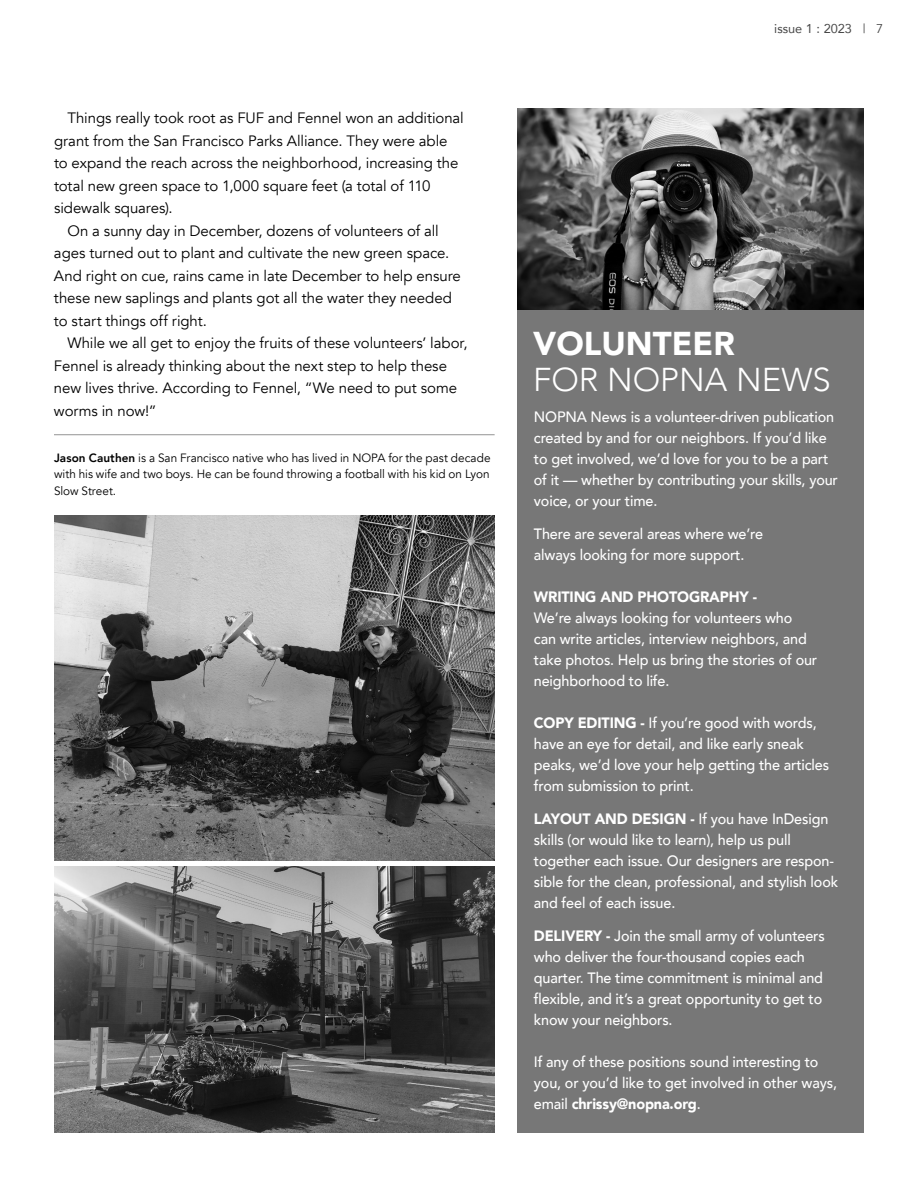
<style>
.page{position:relative;width:918px;height:1188px;background:#fff}
.page>*{position:absolute;margin:0;border:0;box-sizing:border-box;transform-origin:0 0}
.t1{font:300 33px "Avenir";color:#fff}
.t2{font:900 33px "Avenir";color:#fff}
.t3{font:500 15px/21px "Avenir";letter-spacing:-.01em;color:#fff;scale:.96 1}
.t4{font:15px "Avenir";letter-spacing:-.005em;color:#000}
.t5{font:900 15px "Avenir";letter-spacing:-.01em;color:#fff;scale:.96 1}
.t6{font:12.75px "Avenir";color:#484848}
.t7{font:12px/16.5px "Avenir";color:#000;text-align:justify}
.s1{font-weight:800}
.s2{font-style:inherit}
.s3{font-weight:900}
</style>
<div class="page">
<hr style="left:54px;top:434px;width:441px;height:1px;background:#939393">
<img style="left:518px;top:108px;width:346px;height:202px">
<div style="left:518px;top:310px;width:346px;height:823px;background:#777"></div>
<img style="left:54px;top:516px;width:441px;height:345px">
<img style="left:54px;top:867px;width:441px;height:266px">
<p class="t4" style="left:68px;top:109px;width:398px">Things really took root as FUF and Fennel won an additional</p>
<p class="t4" style="left:54px;top:131px;width:395px">grant from the San Francisco Parks Alliance. They were able</p>
<p class="t4" style="left:54px;top:154px;width:406px">to expand the reach across the neighborhood, increasing the</p>
<p class="t4" style="left:54px;top:176px;width:378px">total new green space to 1,000 square feet (a total of 110</p>
<p class="t4" style="left:54px;top:199px;width:120px">sidewalk squares).</p>
<p class="t4" style="left:68px;top:221px;width:373px">On a sunny day in December, dozens of volunteers of all</p>
<p class="t4" style="left:54px;top:244px;width:397px">ages turned out to plant and cultivate the new green space.</p>
<p class="t4" style="left:54px;top:266px;width:408px">And right on cue, rains came in late December to help ensure</p>
<p class="t4" style="left:54px;top:289px;width:399px">these new saplings and plants got all the water they needed</p>
<p class="t4" style="left:54px;top:311px;width:154px">to start things off right.</p>
<p class="t4" style="left:67px;top:334px;width:402px">While we all get to enjoy the fruits of these volunteers’ labor,</p>
<p class="t4" style="left:54px;top:356px;width:395px">Fennel is already thinking about the next step to help these</p>
<p class="t4" style="left:54px;top:379px;width:405px">new lives thrive. According to Fennel, “We need to put some</p>
<p class="t4" style="left:54px;top:401px;width:104px">worms in now!”</p>
<p class="t7" style="left:54px;top:450px;width:438px"><span class="s1">Jason Cauthen</span> is a San Francisco native who has lived in NOPA for the past decade with his wife and two boys. He can be found throwing a football with his kid on Lyon Slow Street.</p>
<p class="t6" style="left:774px;top:19px;width:110px">issue 1 : 2023 <span class="s2">| 7</span></p>
<h1 class="t2" style="left:533px;top:316px;width:203px">VOLUNTEER</h1>
<h1 class="t1" style="left:533px;top:360px;width:299px">FOR NOPNA NEWS</h1>
<p class="t3" style="left:534px;top:406px;width:318px">NOPNA News is a volunteer-driven publication created by and for our neighbors. If you’d like to get involved, we’d love for you to be a part of it — whether by contributing your skills, your voice, or your time.</p>
<p class="t3" style="left:534px;top:523px;width:240px">There are several areas where we’re always looking for more support.</p>
<p class="t5" style="left:534px;top:584px;width:234px">WRITING AND PHOTOGRAPHY -</p>
<p class="t3" style="left:534px;top:607px;width:297px">We’re always looking for volunteers who can write articles, interview neighbors, and take photos. Help us bring the stories of our neighborhood to life.</p>
<p class="t3" style="left:534px;top:712px;width:309px"><span class="s3">COPY EDITING -</span> If you’re good with words, have an eye for detail, and like early sneak peaks, we’d love your help getting the articles from submission to print.</p>
<p class="t3" style="left:534px;top:808px;width:319px"><span class="s3">LAYOUT AND DESIGN -</span> If you have InDesign skills (or would like to learn), help us pull together each issue. Our designers are respon&shy;sible for the clean, professional, and stylish look and feel of each issue.</p>
<p class="t3" style="left:534px;top:925px;width:305px"><span class="s3">DELIVERY -</span> Join the small army of volunteers who deliver the four-thousand copies each quarter. The time commitment is minimal and flexible, and it’s a great opportunity to get to know your neighbors.</p>
<p class="t3" style="left:534px;top:1051px;width:317px">If any of these positions sound interesting to you, or you’d like to get involved in other ways, email <span class="s3">chrissy@nopna.org</span>.</p>
</div>
